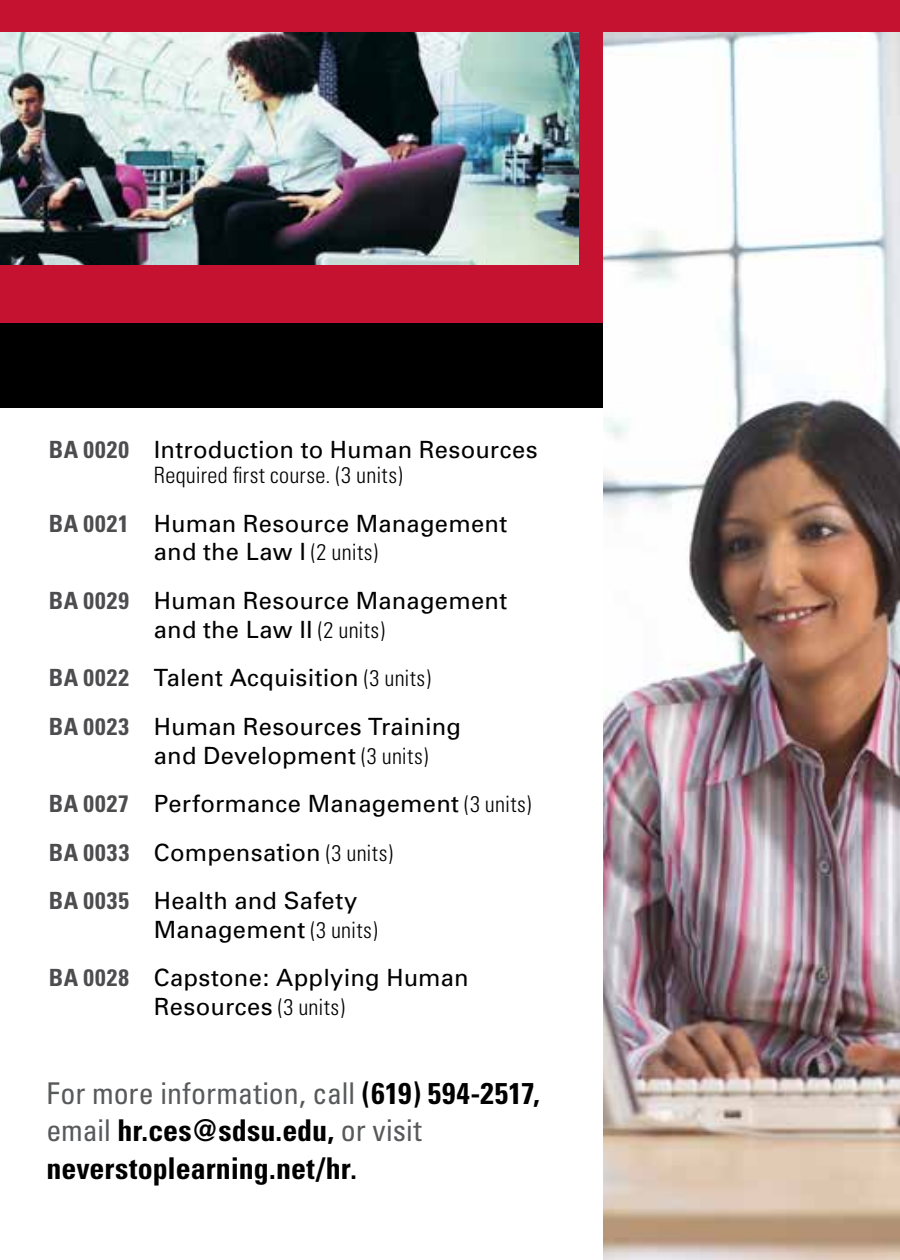
<style>
.page{position:relative;width:900px;height:1260px;background:#fff}
.page>*{position:absolute;margin:0;border:0;box-sizing:border-box;transform-origin:0 0}
.t1{font:700 condensed 30px/37.5px "Univers";color:#000}
.t2{font:23.75px/48.5px "Univers";letter-spacing:.01em;color:#000}
.t3{font:300 condensed 22.5px "Univers";letter-spacing:.015em;color:#000}
.s1{font-weight:700;font-stretch:condensed;color:#4d4d4f}
.s2{font-weight:300;font-stretch:condensed;font-size:22.5px}
.s3{font-weight:400;color:#58595b}
.s4{font-weight:400;font-stretch:normal}
</style>
<div class="page">
<div style="left:0;top:0;width:900px;height:408px;background:#c41230"></div>
<div style="left:0;top:323px;width:900px;height:85px;background:#000"></div>
<img style="left:0;top:32px;width:578px;height:233px">
<img style="left:603px;top:32px;width:297px;height:1228px">
<p class="t2" style="left:49px;top:426px;width:490px"><span class="s1">BA 0020</span> Introduction to Human Resources</p>
<p class="t3" style="left:154px;top:462px;width:251px">Required first course. (3 units)</p>
<p class="t2" style="left:154px;top:509px;width:355px;line-height:28.8px;text-indent:-105px"><span class="s1">BA 0021</span> Human Resource Management and the Law I <span class="s2">(2 units)</span></p>
<p class="t2" style="left:154px;top:586px;width:355px;line-height:28.8px;text-indent:-105px"><span class="s1">BA 0029</span> Human Resource Management and the Law II <span class="s2">(2 units)</span></p>
<p class="t2" style="left:49px;top:654px;width:414px"><span class="s1">BA 0022</span> Talent Acquisition <span class="s2">(3 units)<br></span><span class="s1">BA 0023</span> Human Resources Training</p>
<p class="t2" style="left:49px;top:731px;width:484px;text-indent:105px">and Development <span class="s2">(3 units)<br></span><span class="s1">BA 0027</span> Performance Management <span class="s2">(3 units)<br></span><span class="s1">BA 0033</span> Compensation <span class="s2">(3 units)<br></span><span class="s1">BA 0035</span> Health and Safety</p>
<p class="t2" style="left:49px;top:906px;width:421px;text-align:center">Management <span class="s2">(3 units)<br></span><span class="s1">BA 0028</span> Capstone: Applying Human</p>
<p class="t2" style="left:154px;top:983px;width:193px">Resources <span class="s2">(3 units)</span></p>
<p class="t1" style="left:46px;top:1074px;width:495px"><span class="s3">For more information, call</span> (619) 594-2517, <span class="s3">email</span> hr.ces@sdsu.edu, <span class="s3">or visit </span>neverstoplearning.net/hr<span class="s4">.</span></p>
</div>
